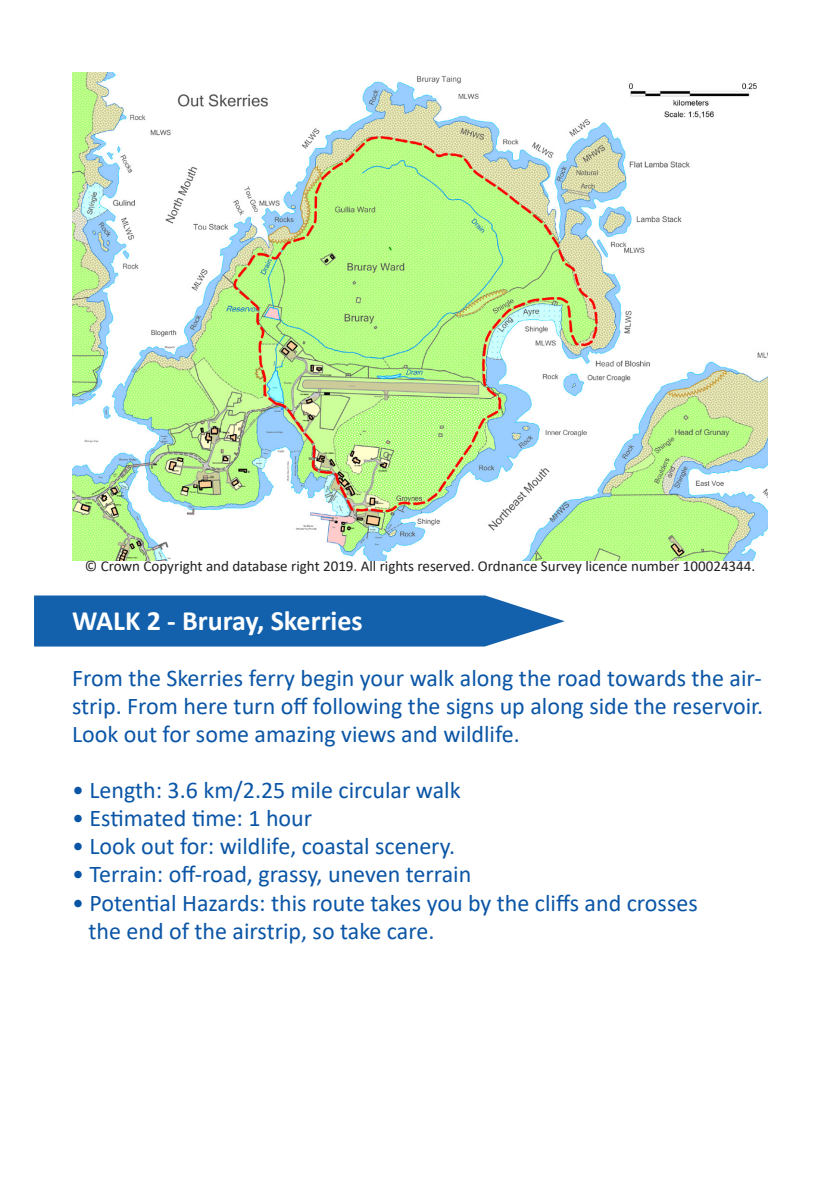
<style>
.page{position:relative;width:840px;height:1191px;background:#fff}
.page>*{position:absolute;margin:0;border:0;box-sizing:border-box;transform-origin:0 0}
.t1{font:700 28px "Calibri";color:#fff}
.t2{font:24px/28px "Calibri";color:#0a55a6;text-align:justify}
.t3{font:15px "Calibri";color:#231f20}
</style>
<div class="page">
<img style="left:72px;top:72px;width:695px;height:488px">
<svg style="left:34px;top:595px;width:530px;height:51px;background:#266db2"></svg>
<p class="t3" style="left:85px;top:556px;width:671px">© Crown Copyright and database right 2019. All rights reserved. Ordnance Survey licence number 100024344.</p>
<p class="t1" style="left:72px;top:601px;width:292px">WALK 2 - Bruray, Skerries</p>
<p class="t2" style="left:72px;top:664px;width:692px">From the Skerries ferry begin your walk along the road towards the air&shy;strip. From here turn off following the signs up along side the reservoir.<br>Look out for some amazing views and wildlife.</p>
<p class="t2" style="left:72px;top:776px;width:390px">• Length: 3.6 km/2.25 mile circular walk</p>
<p class="t2" style="left:72px;top:804px;width:241px">• Estimated time: 1 hour</p>
<p class="t2" style="left:72px;top:832px;width:384px">• Look out for: wildlife, coastal scenery.</p>
<p class="t2" style="left:72px;top:860px;width:400px">• Terrain: off-road, grassy, uneven terrain</p>
<p class="t2" style="left:88px;top:888px;width:610px;text-indent:-16px">• Potential Hazards: this route takes you by the cliffs and crosses the end of the airstrip, so take care.</p>
</div>
